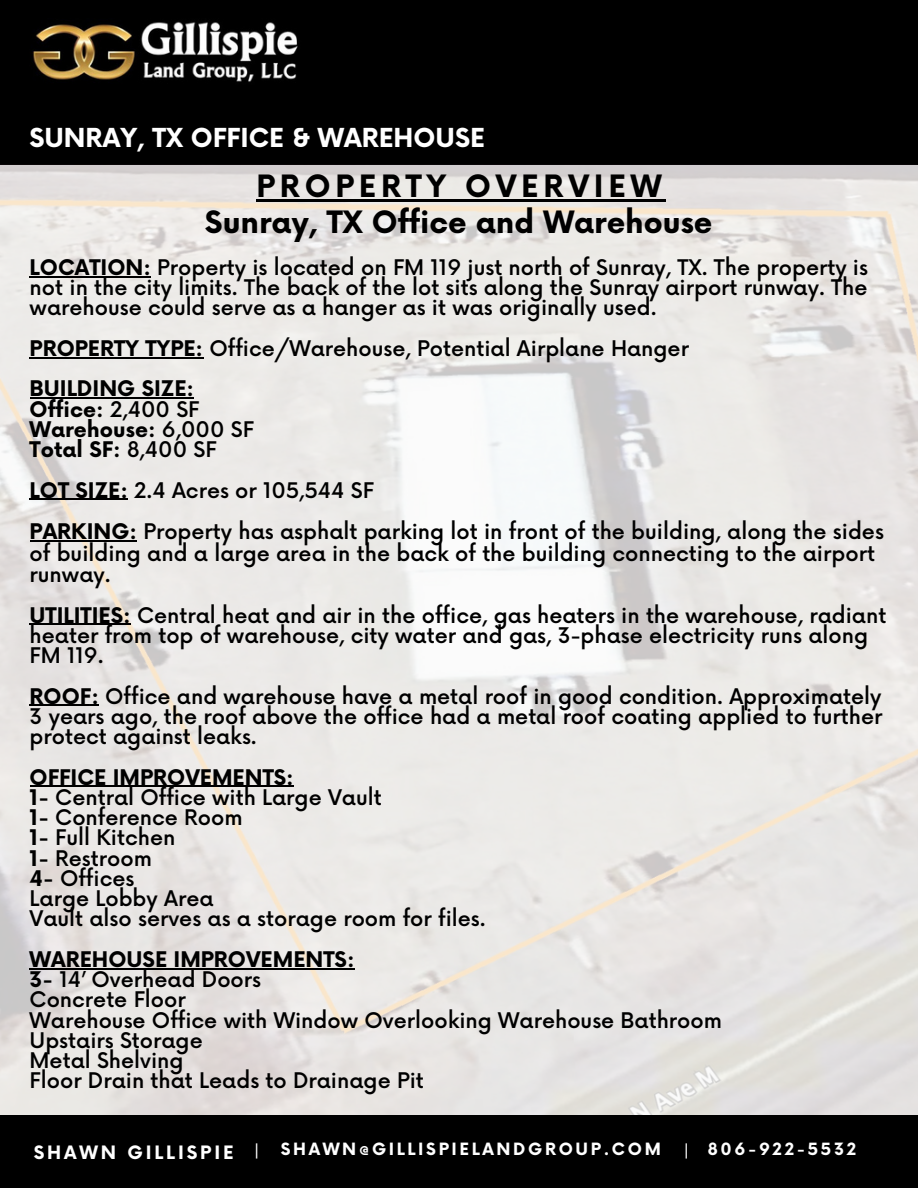
<style>
.page{position:relative;width:918px;height:1188px;background:#fff}
.page>*{position:absolute;margin:0;border:0;box-sizing:border-box;transform-origin:0 0}
.t1{font:700 30px "Now";color:#000}
.t2{font:700 30px "Now";letter-spacing:.16em;color:#000}
.t3{font:700 25.5px "Now";color:#fff}
.t4{font:500 21px/20.2px "Now";color:#000}
.t5{font:700 21px/20.2px "Now";color:#000}
.t6{font:700 18px "Now";letter-spacing:.16em;color:#fff}
.t7{font:500 16.8px "Now";color:#fff}
.t8{font:700 16.5px "Now";letter-spacing:.16em;color:#fff}
.s1{font-weight:700}
.s2{font-weight:500}
</style>
<div class="page">
<div style="left:0;top:0;width:918px;height:164px;background:#000"></div>
<img style="left:32px;top:21px;width:266px;height:61px">
<img style="left:0;top:164px;width:918px;height:951px">
<hr style="left:30px;top:276px;width:121px;height:1px;background:#000">
<hr style="left:30px;top:357px;width:109px;height:1px;background:#000">
<hr style="left:139px;top:357px;width:64px;height:1px;background:#000">
<hr style="left:30px;top:398px;width:105px;height:1px;background:#000">
<hr style="left:135px;top:398px;width:59px;height:1px;background:#000">
<hr style="left:30px;top:499px;width:98px;height:1px;background:#000">
<hr style="left:30px;top:540px;width:100px;height:2px;background:#000">
<svg style="left:130px;top:540px;width:7px;height:2px"></svg>
<hr style="left:30px;top:624px;width:93px;height:1px;background:#000">
<hr style="left:30px;top:705px;width:61px;height:1px;background:#000">
<hr style="left:30px;top:786px;width:77px;height:1px;background:#000">
<hr style="left:107px;top:786px;width:187px;height:1px;background:#000">
<hr style="left:30px;top:968px;width:137px;height:1px;background:#000">
<hr style="left:167px;top:968px;width:188px;height:1px;background:#000">
<div style="left:0;top:1115px;width:918px;height:73px;background:#000"></div>
<hr style="left:256px;top:200px;width:410px;height:2px;background:#000">
<p class="t3" style="left:29px;top:124px;width:457px">SUNRAY, TX OFFICE &amp; WAREHOUSE</p>
<h5 class="t2" style="left:256px;top:170px;width:407px">PROPERTY OVERVIEW</h5>
<p class="t1" style="left:205px;top:206px;width:509px">Sunray, TX Office and Warehouse</p>
<h3 class="t4" style="left:30px;top:259px;width:840px;text-align:justify"><span class="s1">LOCATION:</span> Property is located on FM 119 just north of Sunray, TX. The property is not in the city limits. The back of the lot sits along the Sunray airport runway. The warehouse could serve as a hanger as it was originally used.</h3>
<p class="t4" style="left:30px;top:340px;width:661px"><span class="s1">PROPERTY TYPE:</span> Office/Warehouse, Potential Airplane Hanger</p>
<h1 class="t5" style="left:30px;top:380px;width:226px">BUILDING SIZE:<br>Office: <span class="s2">2,400 SF<br></span>Warehouse: <span class="s2">6,000 SF<br></span>Total SF: <span class="s2">8,400 SF</span></h1>
<h2 class="t4" style="left:30px;top:481px;width:346px"><span class="s1">LOT SIZE:</span> 2.4 Acres or 105,544 SF</h2>
<h4 class="t4" style="left:30px;top:522px;width:856px;line-height:21.3px"><span class="s1">PARKING:</span> Property has asphalt parking lot in front of the building, along the sides of building and a large area in the back of the building connecting to the airport runway.</h4>
<h4 class="t4" style="left:30px;top:606px;width:858px"><span class="s1">UTILITIES:</span> Central heat and air in the office, gas heaters in the warehouse, radiant heater from top of warehouse, city water and gas, 3-phase electricity runs along<br>FM 119.</h4>
<h4 class="t4" style="left:30px;top:687px;width:854px;text-align:justify"><span class="s1">ROOF:</span> Office and warehouse have a metal roof in good condition. Approximately 3 years ago, the roof above the office had a metal roof coating applied to further protect against leaks.</h4>
<h4 class="t4" style="left:30px;top:768px;width:458px"><span class="s1">OFFICE IMPROVEMENTS:<br>1-</span> Central Office with Large Vault<br><span class="s1">1-</span> Conference Room<br><span class="s1">1-</span> Full Kitchen<br><span class="s1">1-</span> Restroom<br><span class="s1">4-</span> Offices<br>Large Lobby Area<br>Vault also serves as a storage room for files.</h4>
<h4 class="t4" style="left:30px;top:950px;width:694px"><span class="s1">WAREHOUSE IMPROVEMENTS:<br>3-</span> 14’ Overhead Doors<br>Concrete Floor<br>Warehouse Office with Window Overlooking Warehouse Bathroom<br>Upstairs Storage<br>Metal Shelving<br>Floor Drain that Leads to Drainage Pit</h4>
<h4 class="t6" style="left:34px;top:1142px;width:201px">SHAWN GILLISPIE</h4>
<h4 class="t7" style="left:254px;top:1141px;width:7px">|</h4>
<h4 class="t8" style="left:281px;top:1140px;width:382px">SHAWN@GILLISPIELANDGROUP.COM</h4>
<h5 class="t7" style="left:684px;top:1141px;width:7px">|</h5>
<h4 class="t8" style="left:708px;top:1140px;width:150px">806-922-5532</h4>
</div>
